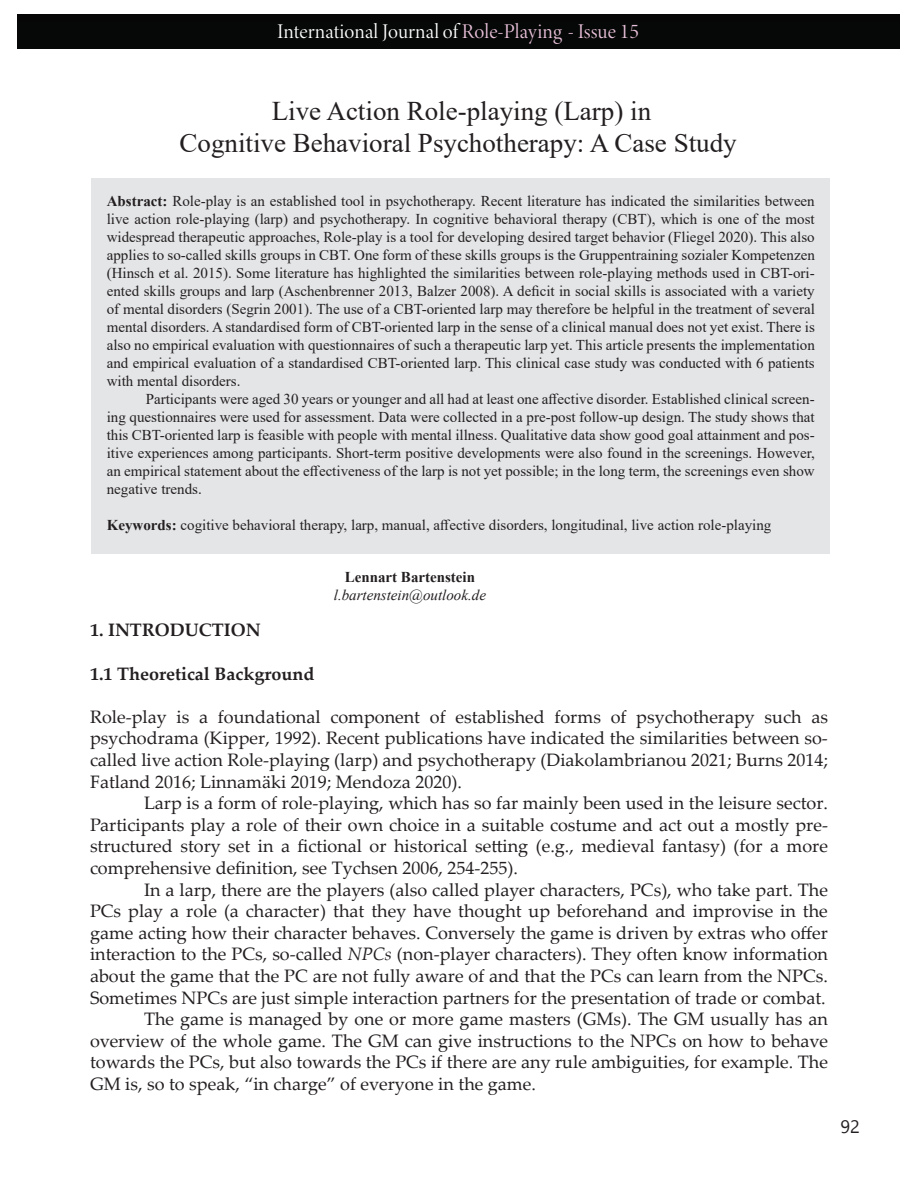
<style>
.page{position:relative;width:918px;height:1188px;background:#fff}
.page>*{position:absolute;margin:0;border:0;box-sizing:border-box;transform-origin:0 0}
.t1{font:27px "Times New Roman";color:#231f20}
.t2{font:21px "Minion Variable Concept";color:#fff}
.t3{font:18px/21.6px "Palatino Linotype";color:#231f20;text-align:justify}
.t4{font:700 18px "Palatino Linotype";color:#231f20}
.t5{font:18px "Gadugi";color:#231f20}
.t6{font:15px/18px "Times New Roman";color:#231f20;text-align:justify}
.t7{font:italic 15px "Times New Roman";color:#231f20}
.t8{font:700 15px "Times New Roman";color:#231f20}
.s1{color:#eac1db}
.s2{font-weight:700}
.s3{font-style:italic}
</style>
<div class="page">
<div style="left:17px;top:14px;width:882px;height:27px;background:#050605"></div>
<div style="left:17px;top:23px;width:882px;height:26px;background:#050806"></div>
<div style="left:92px;top:178px;width:738px;height:376px;background:#e4e5e7"></div>
<p class="t2" style="left:277px;top:16px;width:363px">International Journal of <span class="s1">Role-Playing - Issue 15</span></p>
<p class="t1" style="left:272px;top:91px;width:381px">Live Action Role-playing (Larp) in</p>
<p class="t1" style="left:180px;top:124px;width:559px">Cognitive Behavioral Psychotherapy: A Case Study</p>
<p class="t6" style="left:107px;top:192px;width:710px"><span class="s2">Abstract:</span> Role-play is an established tool in psychotherapy. Recent literature has indicated the similarities between live action role-playing (larp) and psychotherapy. In cognitive behavioral therapy (CBT), which is one of the most widespread therapeutic approaches, Role-play is a tool for developing desired target behavior (Fliegel 2020). This also applies to so-called skills groups in CBT. One form of these skills groups is the Gruppentraining sozialer Kompetenzen (Hinsch et al. 2015). Some literature has highlighted the similarities between role-playing methods used in CBT-ori&shy;ented skills groups and larp (Aschenbrenner 2013, Balzer 2008). A deficit in social skills is associated with a variety of mental disorders (Segrin 2001). The use of a CBT-oriented larp may therefore be helpful in the treatment of several mental disorders. A standardised form of CBT-oriented larp in the sense of a clinical manual does not yet exist. There is also no empirical evaluation with questionnaires of such a therapeutic larp yet. This article presents the implementation and empirical evaluation of a standardised CBT-oriented larp. This clinical case study was conducted with 6 patients with mental disorders.</p>
<p class="t6" style="left:107px;top:390px;width:710px;text-indent:39px">Participants were aged 30 years or younger and all had at least one affective disorder. Established clinical screen&shy;ing questionnaires were used for assessment. Data were collected in a pre-post follow-up design. The study shows that this CBT-oriented larp is feasible with people with mental illness. Qualitative data show good goal attainment and pos&shy;itive experiences among participants. Short-term positive developments were also found in the screenings. However, an empirical statement about the effectiveness of the larp is not yet possible; in the long term, the screenings even show negative trends.</p>
<p class="t6" style="left:107px;top:516px;width:666px"><span class="s2">Keywords:</span> cogitive behavioral therapy, larp, manual, affective disorders, longitudinal, live action role-playing</p>
<p class="t8" style="left:345px;top:566px;width:132px">Lennart Bartenstein</p>
<p class="t7" style="left:334px;top:584px;width:154px">l.bartenstein@outlook.de</p>
<p class="t4" style="left:90px;top:618px;width:172px">1. INTRODUCTION</p>
<p class="t4" style="left:90px;top:661px;width:226px">1.1 Theoretical Background</p>
<p class="t3" style="left:90px;top:705px;width:740px">Role-play is a foundational component of established forms of psychotherapy such as psychodrama (Kipper, 1992). Recent publications have indicated the similarities between so&shy;called live action Role-playing (larp) and psychotherapy (Diakolambrianou 2021; Burns 2014; Fatland 2016; Linnamäki 2019; Mendoza 2020).</p>
<p class="t3" style="left:90px;top:792px;width:740px;text-indent:54px">Larp is a form of role-playing, which has so far mainly been used in the leisure sector.<br>Participants play a role of their own choice in a suitable costume and act out a mostly pre&shy;structured story set in a fictional or historical setting (e.g., medieval fantasy) (for a more comprehensive definition, see Tychsen 2006, 254-255).</p>
<p class="t3" style="left:90px;top:878px;width:740px;text-indent:54px">In a larp, there are the players (also called player characters, PCs), who take part. The PCs play a role (a character) that they have thought up beforehand and improvise in the game acting how their character behaves. Conversely the game is driven by extras who offer interaction to the PCs, so-called <span class="s3">NPCs</span> (non-player characters). They often know information about the game that the PC are not fully aware of and that the PCs can learn from the NPCs.<br>Sometimes NPCs are just simple interaction partners for the presentation of trade or combat.</p>
<p class="t3" style="left:90px;top:1008px;width:740px;text-indent:54px">The game is managed by one or more game masters (GMs). The GM usually has an overview of the whole game. The GM can give instructions to the NPCs on how to behave towards the PCs, but also towards the PCs if there are any rule ambiguities, for example. The GM is, so to speak, “in charge” of everyone in the game.</p>
<p class="t5" style="left:841px;top:1115px;width:21px">92</p>
</div>
